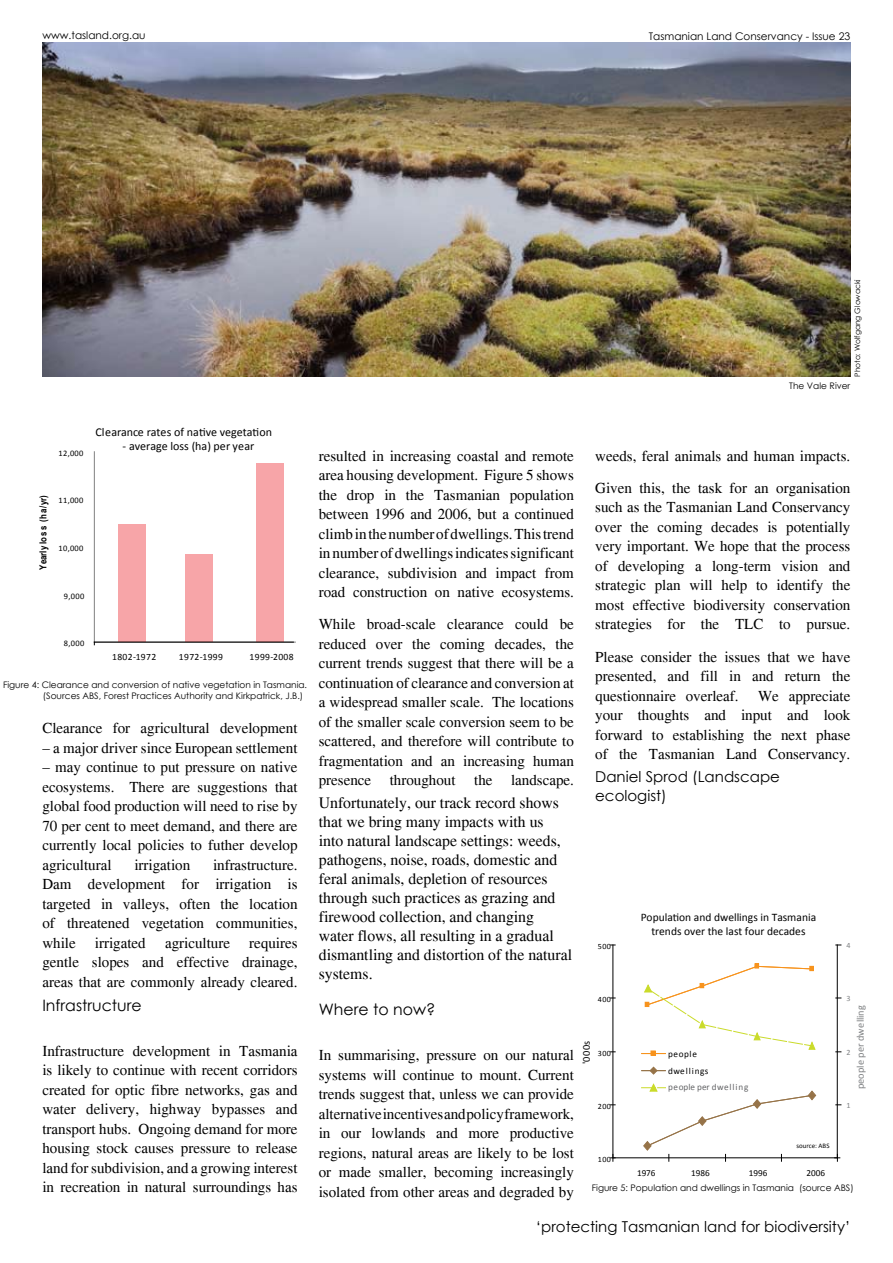
<style>
.page{position:relative;width:893px;height:1263px;background:#fff}
.page>*{position:absolute;margin:0;border:0;box-sizing:border-box;transform-origin:0 0}
.t1{font:15.75px/18.9px "Times";color:#000}
.t2{font:15.75px "Century Gothic";color:#000}
.t3{font:15px/19.5px "Times";color:#000;text-align:justify}
.t4{font:15px/18.6px "Century Gothic";color:#000}
.t5{font:12px "Calibri";color:#010101}
.t6{font:11.55px/13.8px "Calibri";color:#010101;text-align:center}
.t7{font:10.5px "Century Gothic";color:#000}
.t8{font:10.35px "Calibri";color:#808284}
.t9{font:10.35px "Calibri";color:#010101}
.t10{font:9.6px "Calibri";letter-spacing:.04em;color:#010101}
.t11{font:700 9.6px "Arial Narrow";color:#010101}
.t12{font:9.15px "Calibri";letter-spacing:.055em;color:#636466}
.t13{font:9.15px "Calibri";letter-spacing:.03em;color:#010101}
.t14{font:9.15px/17.1px "Calibri";letter-spacing:.055em;color:#010101}
.t15{font:9px/10.8px "Century Gothic";color:#000}
.t16{font:8.4px "Calibri";letter-spacing:.04em;color:#010101}
.t17{font:8.1px "Calibri";letter-spacing:.04em;color:#010101}
.t18{font:8.1px "Calibri";color:#808284}
.t19{font:7.5px "Century Gothic";color:#000}
.t20{font:6.9px "Calibri";color:#010101}
</style>
<div class="page">
<hr style="left:94px;top:642px;width:201px;height:1px;background:#808080">
<hr style="left:94px;top:452px;width:1px;height:190px;background:#808080">
<div style="left:119px;top:524px;width:27px;height:118px;background:#f7a5a8"></div>
<div style="left:186px;top:554px;width:27px;height:88px;background:#f7a5a8"></div>
<div style="left:256px;top:463px;width:27px;height:179px;background:#f7a5a8"></div>
<hr style="left:94px;top:642px;width:199px;height:1px;background:#010101">
<hr style="left:613px;top:945px;width:1px;height:213px;background:#010101">
<hr style="left:613px;top:1157px;width:224px;height:1px;background:#010101">
<svg style="left:611px;top:1154px;width:4px;height:7px"></svg>
<hr style="left:837px;top:945px;width:1px;height:213px;background:#010101">
<svg style="left:835px;top:1154px;width:5px;height:7px"></svg>
<svg style="left:642px;top:963px;width:174px;height:93px"></svg>
<svg style="left:642px;top:1066px;width:23px;height:9px"></svg>
<svg style="left:642px;top:1083px;width:175px;height:78px"></svg>
<img style="left:42px;top:43px;width:808px;height:334px">
<p class="t7" style="left:42px;top:28px;width:105px">www.tasland.org.au</p>
<p class="t7" style="left:649px;top:29px;width:203px">Tasmanian Land Conservancy - Issue 23</p>
<p class="t19" style="left:852px;top:377px;width:99px;rotate:-90deg">Photo: Wolfgang Glowacki</p>
<p class="t15" style="left:789px;top:380px;width:63px">The Vale River</p>
<p class="t16" style="left:59px;top:448px;width:26px">12,000</p>
<p class="t5" style="left:95px;top:424px;width:178px">Clearance rates of native vegetation</p>
<p class="t5" style="left:123px;top:439px;width:133px">- average loss (ha) per year</p>
<p class="t11" style="left:36px;top:570px;width:76px;rotate:-90deg">Yearly lo ss (h a/yr)</p>
<p class="t16" style="left:59px;top:495px;width:26px">11,000</p>
<p class="t16" style="left:59px;top:543px;width:26px">10,000</p>
<p class="t16" style="left:64px;top:591px;width:22px">9,000</p>
<p class="t16" style="left:64px;top:638px;width:22px">8,000</p>
<p class="t10" style="left:112px;top:651px;width:46px">1802-1972</p>
<p class="t10" style="left:179px;top:651px;width:46px">1972-1999</p>
<p class="t10" style="left:250px;top:651px;width:46px">1999-2008</p>
<p class="t15" style="left:43px;top:679px;width:266px;text-indent:-40px">Figure 4: Clearance and conversion of native vegetation in Tasmania. (Sources ABS, Forest Practices Authority and Kirkpatrick, J.B.)</p>
<p class="t3" style="left:42px;top:718px;width:257px">Clearance for agricultural development</p>
<p class="t3" style="left:42px;top:738px;width:257px">– a major driver since European settlement</p>
<p class="t3" style="left:42px;top:757px;width:257px">– may continue to put pressure on native ecosystems. There are suggestions that global food production will need to rise by 70 per cent to meet demand, and there are currently local policies to futher develop agricultural</p>
<p class="t3" style="left:42px;top:855px;width:257px;text-indent:171px">infrastructure.<br>Dam development for irrigation is targeted in valleys, often the location of threatened vegetation communities, while</p>
<p class="t3" style="left:134px;top:855px;width:57px">irrigation</p>
<p class="t3" style="left:95px;top:933px;width:52px">irrigated</p>
<p class="t3" style="left:165px;top:933px;width:66px">agriculture</p>
<p class="t3" style="left:42px;top:933px;width:257px;text-indent:207px">requires gentle slopes and effective drainage, areas that are commonly already cleared.</p>
<p class="t2" style="left:42px;top:994px;width:101px">Infrastructure</p>
<p class="t3" style="left:42px;top:1041px;width:257px">Infrastructure development in Tasmania is likely to continue with recent corridors created for optic fibre networks, gas and water delivery, highway bypasses and transport hubs. Ongoing demand for more housing stock causes pressure to release land for subdivision, and a growing interest in recreation in natural surroundings has</p>
<p class="t3" style="left:319px;top:446px;width:257px">resulted in increasing coastal and remote area housing development. Figure 5 shows the drop in the Tasmanian population between 1996 and 2006, but a continued climb in the number of dwellings. This trend in number of dwellings indicates significant clearance, subdivision and impact from road construction on native ecosystems.</p>
<p class="t3" style="left:319px;top:614px;width:257px">While broad-scale clearance could be reduced over the coming decades, the current trends suggest that there will be a continuation of clearance and conversion at a widespread smaller scale. The locations of the smaller scale conversion seem to be scattered, and therefore will contribute to fragmentation and an increasing human presence throughout the landscape.</p>
<p class="t1" style="left:319px;top:794px;width:255px">Unfortunately, our track record shows that we bring many impacts with us into natural landscape settings: weeds, pathogens, noise, roads, domestic and feral animals, depletion of resources through such practices as grazing and firewood collection, and changing water flows, all resulting in a gradual dismantling and distortion of the natural systems.</p>
<p class="t2" style="left:319px;top:998px;width:118px">Where to now?</p>
<p class="t3" style="left:319px;top:1045px;width:257px">In summarising, pressure on our natural systems will continue to mount. Current trends suggest that, unless we can provide alternative incentives and policy framework, in our lowlands and more productive regions, natural areas are likely to be lost or made smaller, becoming increasingly isolated from other areas and degraded by</p>
<p class="t3" style="left:595px;top:439px;width:257px;line-height:32.2px">weeds, feral animals and human impacts.<br>Given this, the task for an organisation</p>
<p class="t3" style="left:595px;top:497px;width:257px">such as the Tasmanian Land Conservancy over the coming decades is potentially very important. We hope that the process of developing a long-term vision and strategic plan will help to identify the most effective biodiversity conservation strategies for the TLC to pursue.</p>
<p class="t3" style="left:595px;top:647px;width:257px">Please consider the issues that we have presented, and fill in and return the questionnaire overleaf.</p>
<p class="t3" style="left:595px;top:686px;width:257px;text-indent:163px">We appreciate your thoughts and input and look forward to establishing the next phase of the Tasmanian Land Conservancy.</p>
<p class="t4" style="left:595px;top:767px;width:186px">Daniel Sprod (Landscape ecologist)</p>
<p class="t17" style="left:598px;top:941px;width:14px">500</p>
<p class="t17" style="left:598px;top:994px;width:14px">400</p>
<p class="t9" style="left:580px;top:1064px;width:24px;rotate:-90deg">'000s</p>
<p class="t17" style="left:598px;top:1048px;width:14px">300</p>
<p class="t17" style="left:598px;top:1101px;width:14px">200</p>
<p class="t17" style="left:598px;top:1154px;width:14px">100</p>
<p class="t6" style="left:641px;top:909px;width:177px">Population and dwellings in Tasmania trends over the last four decades</p>
<p class="t18" style="left:846px;top:940px;width:6px">4</p>
<p class="t14" style="left:668px;top:1045px;width:42px">people dwellings</p>
<p class="t12" style="left:668px;top:1082px;width:82px">people per dwelling</p>
<p class="t20" style="left:796px;top:1142px;width:35px">source: ABS</p>
<p class="t13" style="left:637px;top:1167px;width:20px">1976</p>
<p class="t13" style="left:691px;top:1167px;width:20px">1986</p>
<p class="t13" style="left:749px;top:1167px;width:20px">1996</p>
<p class="t13" style="left:806px;top:1167px;width:20px">2006</p>
<p class="t18" style="left:846px;top:993px;width:6px">3</p>
<p class="t8" style="left:854px;top:1089px;width:86px;rotate:-90deg">people per dwelling</p>
<p class="t18" style="left:846px;top:1047px;width:6px">2</p>
<p class="t18" style="left:846px;top:1100px;width:6px">1</p>
<p class="t15" style="left:592px;top:1182px;width:263px">Figure 5: Population and dwellings in Tasmania (source ABS)</p>
<p class="t4" style="left:536px;top:1217px;width:316px">‘protecting Tasmanian land for biodiversity’</p>
</div>
